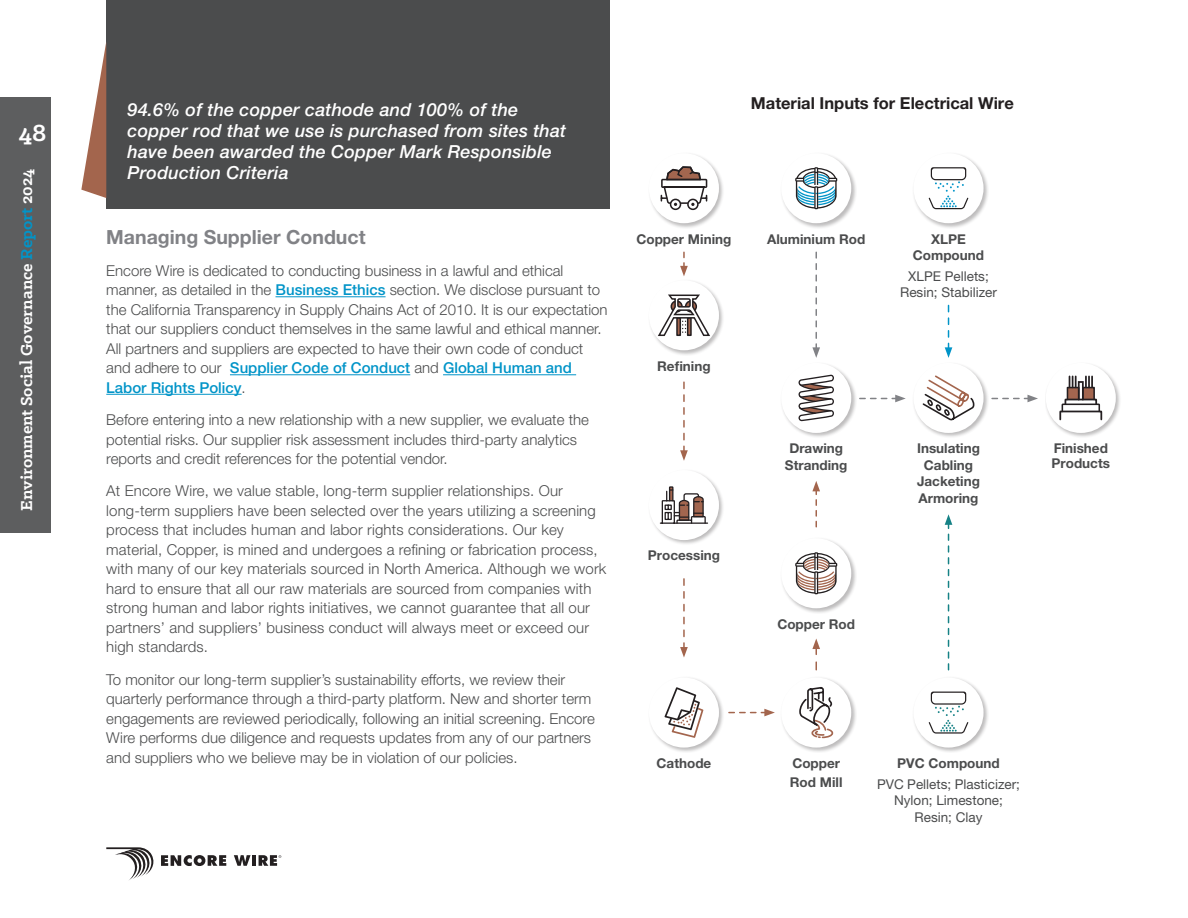
<style>
.page{position:relative;width:1188px;height:918px;background:#fff}
.page>*{position:absolute;margin:0;border:0;box-sizing:border-box;transform-origin:0 0}
.t1{font:700 26.55px "Klinic Slab";color:#fff}
.t2{font:700 19.5px "Helvetica Neue LT Pro";color:#818286}
.Intro{font:italic 500 18px/21px "Helvetica Neue LT Pro";letter-spacing:.01em;color:#fff}
.t3{font:700 18px "Klinic Slab";color:#fff}
.Diagram_Title{font:700 16.5px "Helvetica Neue LT Pro";color:#231f20}
.Body_Text{font:300 15px/19.5px "Helvetica Neue LT Pro";color:#4b4c4d}
.Body_Text-2{font:700 13.5px/16.5px "Helvetica Neue LT Pro";color:#4b4c4d;text-align:center}
.Body_Text-3{font:13.5px/16.5px "Helvetica Neue LT Pro";color:#4b4c4d;text-align:center}
.s1{color:#0194c8}
.s2{font-weight:500;color:#0194c8}
</style>
<div class="page">
<div style="left:912px;top:152px;width:77px;height:77px;background:#231f20;opacity:.3"></div>
<div style="left:914px;top:153px;width:70px;height:70px;background:#fff;border-radius:50%"></div>
<svg style="left:929px;top:167px;width:39px;height:42px"></svg>
<div style="left:912px;top:676px;width:77px;height:77px;background:#231f20;opacity:.3"></div>
<div style="left:914px;top:678px;width:70px;height:70px;background:#fff;border-radius:50%"></div>
<svg style="left:929px;top:692px;width:39px;height:42px"></svg>
<div style="left:912px;top:362px;width:77px;height:76px;background:#231f20;opacity:.3"></div>
<div style="left:914px;top:363px;width:70px;height:70px;background:#fff;border-radius:50%"></div>
<svg style="left:921px;top:374px;width:54px;height:47px"></svg>
<div style="left:1045px;top:362px;width:76px;height:76px;background:#231f20;opacity:.3"></div>
<div style="left:1046px;top:363px;width:70px;height:70px;background:#fff;border-radius:50%"></div>
<div style="left:1082px;top:387px;width:13px;height:13px;background:#a3664f;border:2px solid #241f21"></div>
<div style="left:1067px;top:387px;width:13px;height:13px;background:#a3664f;border:2px solid #241f21"></div>
<svg style="left:1059px;top:398px;width:44px;height:23px"></svg>
<svg style="left:1085px;top:376px;width:8px;height:11px"></svg>
<svg style="left:1069px;top:376px;width:8px;height:11px"></svg>
<div style="left:1078px;top:381px;width:6px;height:19px;border:2px solid #241f21"></div>
<div style="left:648px;top:152px;width:77px;height:77px;background:#231f20;opacity:.3"></div>
<div style="left:649px;top:153px;width:70px;height:70px;background:#fff;border-radius:50%"></div>
<div style="left:670px;top:199px;width:11px;height:11px;border:2px solid #241f21;border-radius:50%"></div>
<div style="left:687px;top:199px;width:12px;height:11px;border:2px solid #241f21;border-radius:50%"></div>
<svg style="left:660px;top:166px;width:48px;height:40px"></svg>
<div style="left:648px;top:676px;width:77px;height:77px;background:#231f20;opacity:.3"></div>
<div style="left:649px;top:678px;width:70px;height:70px;background:#fff;border-radius:50%"></div>
<svg style="left:665px;top:687px;width:38px;height:51px"></svg>
<div style="left:648px;top:279px;width:77px;height:77px;background:#231f20;opacity:.3"></div>
<div style="left:649px;top:280px;width:70px;height:70px;background:#fff;border-radius:50%"></div>
<svg style="left:658px;top:294px;width:52px;height:42px"></svg>
<div style="left:648px;top:469px;width:77px;height:77px;background:#231f20;opacity:.3"></div>
<div style="left:649px;top:470px;width:70px;height:70px;background:#fff;border-radius:50%"></div>
<svg style="left:659px;top:486px;width:50px;height:38px"></svg>
<div style="left:780px;top:152px;width:77px;height:77px;background:#231f20;opacity:.3"></div>
<div style="left:781px;top:153px;width:70px;height:70px;background:#fff;border-radius:50%"></div>
<svg style="left:795px;top:167px;width:42px;height:42px"></svg>
<div style="left:780px;top:676px;width:77px;height:77px;background:#231f20;opacity:.3"></div>
<div style="left:781px;top:678px;width:70px;height:70px;background:#fff;border-radius:50%"></div>
<svg style="left:799px;top:687px;width:35px;height:52px"></svg>
<div style="left:780px;top:362px;width:77px;height:76px;background:#231f20;opacity:.3"></div>
<div style="left:781px;top:363px;width:70px;height:70px;background:#fff;border-radius:50%"></div>
<svg style="left:798px;top:375px;width:36px;height:46px"></svg>
<div style="left:780px;top:537px;width:77px;height:77px;background:#231f20;opacity:.3"></div>
<div style="left:781px;top:538px;width:70px;height:70px;background:#fff;border-radius:50%"></div>
<svg style="left:795px;top:552px;width:42px;height:42px"></svg>
<svg style="left:680px;top:252px;width:8px;height:24px"></svg>
<svg style="left:812px;top:252px;width:8px;height:106px"></svg>
<svg style="left:945px;top:305px;width:7px;height:53px"></svg>
<svg style="left:680px;top:382px;width:8px;height:79px"></svg>
<svg style="left:812px;top:481px;width:8px;height:46px"></svg>
<svg style="left:812px;top:639px;width:8px;height:31px"></svg>
<svg style="left:945px;top:514px;width:7px;height:156px"></svg>
<svg style="left:680px;top:579px;width:8px;height:79px"></svg>
<svg style="left:729px;top:709px;width:46px;height:7px"></svg>
<svg style="left:860px;top:395px;width:46px;height:7px"></svg>
<svg style="left:992px;top:395px;width:46px;height:7px"></svg>
<hr style="left:276px;top:296px;width:110px;height:1px;background:#0194c8">
<hr style="left:230px;top:374px;width:180px;height:1px;background:#0194c8">
<hr style="left:443px;top:374px;width:133px;height:1px;background:#0194c8">
<hr style="left:106px;top:394px;width:136px;height:1px;background:#0194c8">
<div style="left:106px;top:0;width:504px;height:208px;background:#4b4c4d"></div>
<svg style="left:81px;top:44px;width:25px;height:154px"></svg>
<div style="left:0;top:97px;width:51px;height:435px;background:#5d5e5f"></div>
<svg style="left:234px;top:855px;width:17px;height:11px"></svg>
<hr style="left:252px;top:855px;width:4px;height:11px;background:#231f20">
<svg style="left:259px;top:855px;width:22px;height:11px"></svg>
<svg style="left:106px;top:847px;width:120px;height:33px"></svg>
<h1 class="t1" style="left:19px;top:115px;width:29px">48</h1>
<p class="t3" style="left:15px;top:511px;width:343px;rotate:-90deg">Environment Social Governance <span class="s1">Report</span> 2024</p>
<p class="Intro" style="left:128px;top:99px;width:440px">94.6% of the copper cathode and 100% of the copper rod that we use is purchased from sites that have been awarded the Copper Mark Responsible Production Criteria</p>
<h3 class="t2" style="left:106px;top:225px;width:261px">Managing Supplier Conduct</h3>
<p class="Body_Text" style="left:106px;top:260px;width:503px">Encore Wire is dedicated to conducting business in a lawful and ethical manner, as detailed in the <span class="s2">Business Ethics</span> section. We disclose pursuant to the California Transparency in Supply Chains Act of 2010. It is our expectation that our suppliers conduct themselves in the same lawful and ethical manner.<br>All partners and suppliers are expected to have their own code of conduct and adhere to our <span class="s2">Supplier Code of Conduct</span> and <span class="s2">Global Human and Labor Rights Policy</span>.</p>
<p class="Body_Text" style="left:106px;top:410px;width:484px">Before entering into a new relationship with a new supplier, we evaluate the potential risks. Our supplier risk assessment includes third-party analytics reports and credit references for the potential vendor.</p>
<p class="Body_Text" style="left:106px;top:481px;width:502px">At Encore Wire, we value stable, long-term supplier relationships. Our long-term suppliers have been selected over the years utilizing a screening process that includes human and labor rights considerations. Our key material, Copper, is mined and undergoes a refining or fabrication process, with many of our key materials sourced in North America. Although we work hard to ensure that all our raw materials are sourced from companies with strong human and labor rights initiatives, we cannot guarantee that all our partners’ and suppliers’ business conduct will always meet or exceed our high standards.</p>
<p class="Body_Text" style="left:106px;top:669px;width:490px">To monitor our long-term supplier’s sustainability efforts, we review their quarterly performance through a third-party platform. New and shorter term engagements are reviewed periodically, following an initial screening. Encore Wire performs due diligence and requests updates from any of our partners and suppliers who we believe may be in violation of our policies.</p>
<p class="Diagram_Title" style="left:751px;top:93px;width:264px">Material Inputs for Electrical Wire</p>
<p class="Body_Text-2" style="left:636px;top:230px;width:96px">Copper Mining</p>
<p class="Body_Text-2" style="left:767px;top:230px;width:100px">Aluminium Rod</p>
<p class="Body_Text-2" style="left:657px;top:357px;width:55px">Refining</p>
<p class="Body_Text-2" style="left:648px;top:547px;width:74px">Processing</p>
<p class="Body_Text-2" style="left:785px;top:440px;width:64px">Drawing<br>Stranding</p>
<p class="Body_Text-2" style="left:777px;top:615px;width:79px">Copper Rod</p>
<p class="Body_Text-2" style="left:913px;top:230px;width:73px">XLPE<br>Compound</p>
<p class="Body_Text-3" style="left:900px;top:268px;width:98px">XLPE Pellets;<br>Resin; Stabilizer</p>
<p class="Body_Text-2" style="left:917px;top:440px;width:64px">Insulating</p>
<p class="Body_Text-2" style="left:924px;top:456px;width:51px">Cabling</p>
<p class="Body_Text-2" style="left:917px;top:473px;width:64px">Jacketing</p>
<p class="Body_Text-2" style="left:919px;top:489px;width:61px">Armoring</p>
<p class="Body_Text-2" style="left:657px;top:755px;width:56px">Cathode</p>
<p class="Body_Text-2" style="left:790px;top:753px;width:54px;line-height:19.5px;text-align:left">Copper<br>Rod Mill</p>
<p class="Body_Text-2" style="left:897px;top:755px;width:104px">PVC Compound</p>
<p class="Body_Text-3" style="left:877px;top:775px;width:145px">PVC Pellets; Plasticizer;<br>Nylon; Limestone;<br>Resin; Clay</p>
<p class="Body_Text-2" style="left:1052px;top:441px;width:60px;line-height:15px;text-align:left">Finished<br>Products</p>
</div>
